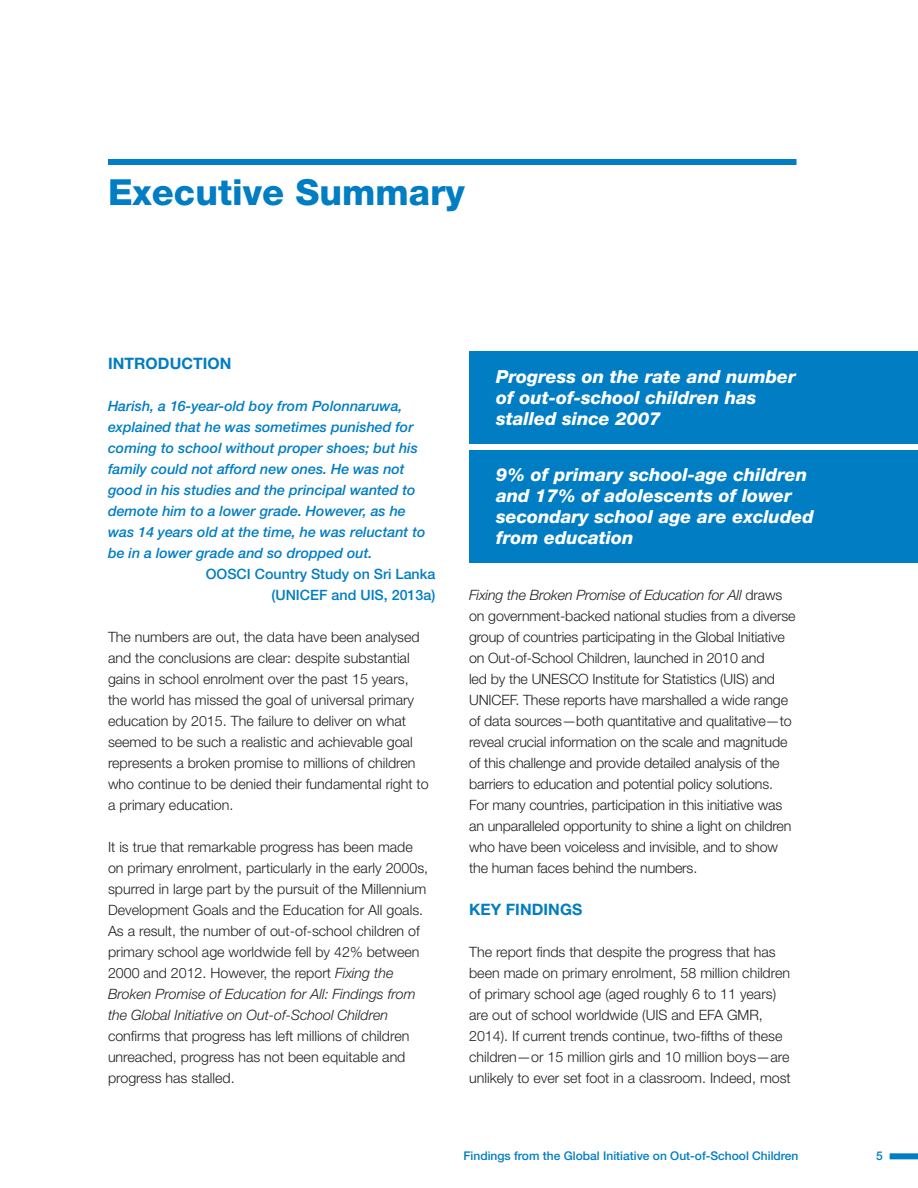
<style>
.page{position:relative;width:918px;height:1188px;background:#fff}
.page>*{position:absolute;margin:0;border:0;box-sizing:border-box;transform-origin:0 0}
.t1{font:800 36px "Helvetica Neue LT Std";color:#007dc3}
.t2{font:italic 800 18px/21px "Helvetica Neue LT Std";color:#fff}
.t3{font:700 15.75px "Helvetica Neue LT Std";letter-spacing:.005em;color:#007dc3}
.t4{font:300 14.25px/21px "Helvetica Neue LT Std";color:#231f20}
.t5{font:italic 500 14.25px/21px "Helvetica Neue LT Std";color:#007dc3}
.t6{font:500 14.25px/21px "Helvetica Neue LT Std";color:#007dc3;text-align:right}
.t7{font:500 12px "Helvetica Neue LT Std";color:#007dc3}
.s1{font-style:italic}
</style>
<div class="page">
<div style="left:890px;top:1153px;width:28px;height:6px;background:#007dc3"></div>
<div style="left:108px;top:159px;width:688px;height:6px;background:#007dc3"></div>
<div style="left:469px;top:351px;width:449px;height:93px;background:#007dc3"></div>
<div style="left:469px;top:451px;width:449px;height:112px;background:#007dc3"></div>
<h1 class="t1" style="left:108px;top:171px;width:358px">Executive Summary</h1>
<p class="t3" style="left:108px;top:354px;width:125px">INTRODUCTION</p>
<p class="t5" style="left:108px;top:395px;width:319px">Harish, a 16-year-old boy from Polonnaruwa, explained that he was sometimes punished for coming to school without proper shoes; but his family could not afford new ones. He was not good in his studies and the principal wanted to demote him to a lower grade. However, as he was 14 years old at the time, he was reluctant to be in a lower grade and so dropped out.</p>
<p class="t6" style="left:206px;top:563px;width:231px">OOSCI Country Study on Sri Lanka (UNICEF and UIS, 2013a)</p>
<p class="t4" style="left:108px;top:626px;width:322px">The numbers are out, the data have been analysed and the conclusions are clear: despite substantial gains in school enrolment over the past 15 years, the world has missed the goal of universal primary education by 2015. The failure to deliver on what seemed to be such a realistic and achievable goal represents a broken promise to millions of children who continue to be denied their fundamental right to a primary education.</p>
<p class="t4" style="left:108px;top:836px;width:322px">It is true that remarkable progress has been made on primary enrolment, particularly in the early 2000s, spurred in large part by the pursuit of the Millennium Development Goals and the Education for All goals.<br>As a result, the number of out-of-school children of primary school age worldwide fell by 42% between 2000 and 2012. However, the report <span class="s1">Fixing the Broken Promise of Education for All: Findings from the Global Initiative on Out-of-School Children</span></p>
<p class="t4" style="left:108px;top:1025px;width:303px">confirms that progress has left millions of children unreached, progress has not been equitable and progress has stalled.</p>
<p class="t2" style="left:496px;top:366px;width:301px">Progress on the rate and number of out-of-school children has stalled since 2007</p>
<p class="t2" style="left:496px;top:464px;width:319px">9% of primary school-age children and 17% of adolescents of lower secondary school age are excluded from education</p>
<p class="t4" style="left:469px;top:584px;width:328px"><span class="s1">Fixing the Broken Promise of Education for All</span> draws on government-backed national studies from a diverse group of countries participating in the Global Initiative on Out-of-School Children, launched in 2010 and<br>led by the UNESCO Institute for Statistics (UIS) and UNICEF. These reports have marshalled a wide range of data sources—both quantitative and qualitative—to reveal crucial information on the scale and magnitude of this challenge and provide detailed analysis of the barriers to education and potential policy solutions.<br>For many countries, participation in this initiative was an unparalleled opportunity to shine a light on children who have been voiceless and invisible, and to show the human faces behind the numbers.</p>
<p class="t3" style="left:469px;top:900px;width:115px">KEY FINDINGS</p>
<p class="t4" style="left:469px;top:941px;width:323px">The report finds that despite the progress that has been made on primary enrolment, 58 million children of primary school age (aged roughly 6 to 11 years) are out of school worldwide (UIS and EFA GMR, 2014). If current trends continue, two-fifths of these children—or 15 million girls and 10 million boys—are unlikely to ever set foot in a classroom. Indeed, most</p>
<p class="t7" style="left:464px;top:1149px;width:337px">Findings from the Global Initiative on Out-of-School Children</p>
<p class="t7" style="left:876px;top:1149px;width:8px">5</p>
</div>
